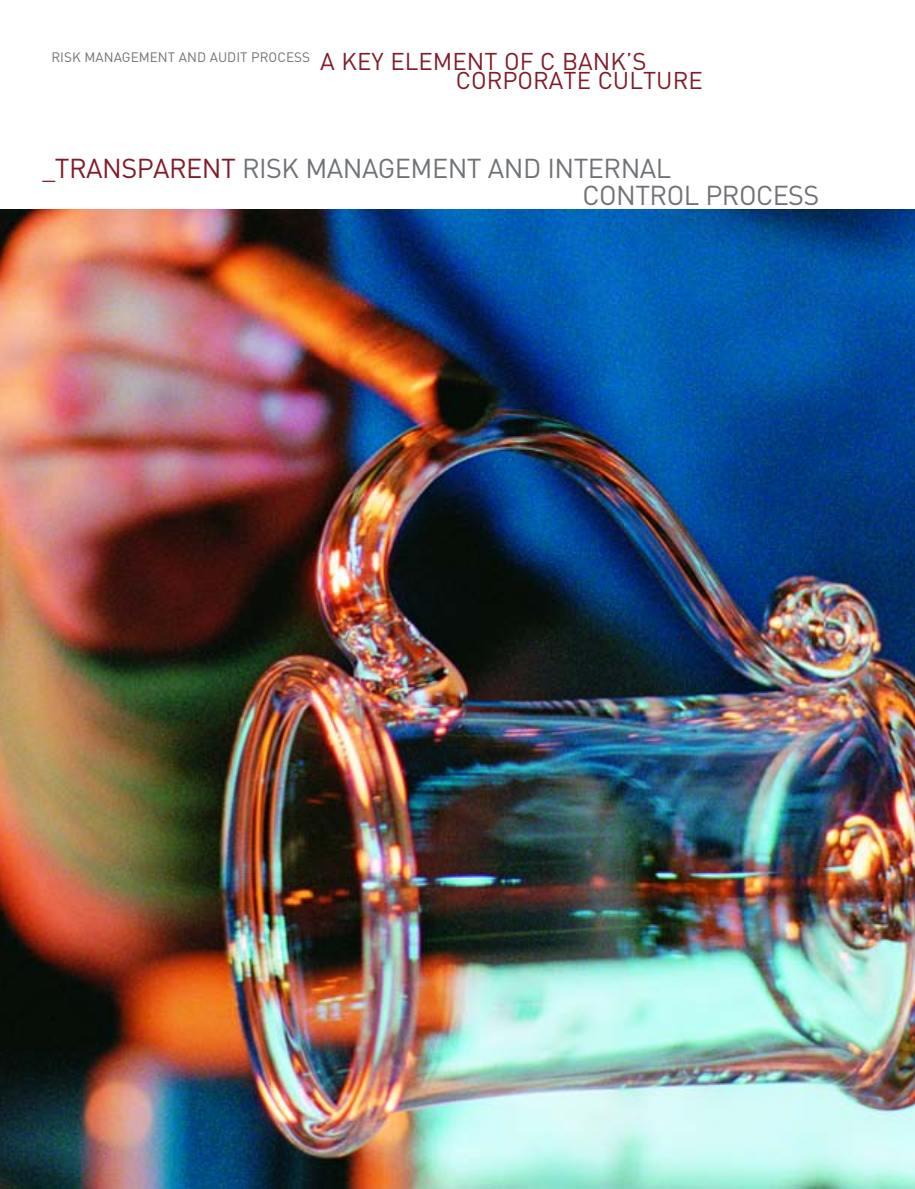
<style>
.page{position:relative;width:915px;height:1189px;background:#fff}
.page>*{position:absolute;margin:0;border:0;box-sizing:border-box;transform-origin:0 0}
.t1{font:27px/27px "DIN Bek";letter-spacing:-.02em;color:#6f7276}
.t2{font:24px "DIN Bek";color:#801c27}
.t3{font:13.5px "DIN Bek";color:#6f7276}
.s1{font-size:24px;color:#801c27}
.s2{color:#801c27}
</style>
<div class="page">
<img style="left:0;top:209px;width:915px;height:979px">
<p class="t3" style="left:51px;top:48px;width:596px">RISK MANAGEMENT AND AUDIT PROCESS <span class="s1">A KEY ELEMENT OF C BANK’S</span></p>
<p class="t2" style="left:456px;top:66px;width:248px">CORPORATE CULTURE</p>
<p class="t1" style="left:582px;top:154px;width:238px;text-indent:-540px"><span class="s1">_</span><span class="s2">TRANSPARENT</span> RISK MANAGEMENT AND INTERNAL<br>CONTROL PROCESS</p>
</div>
